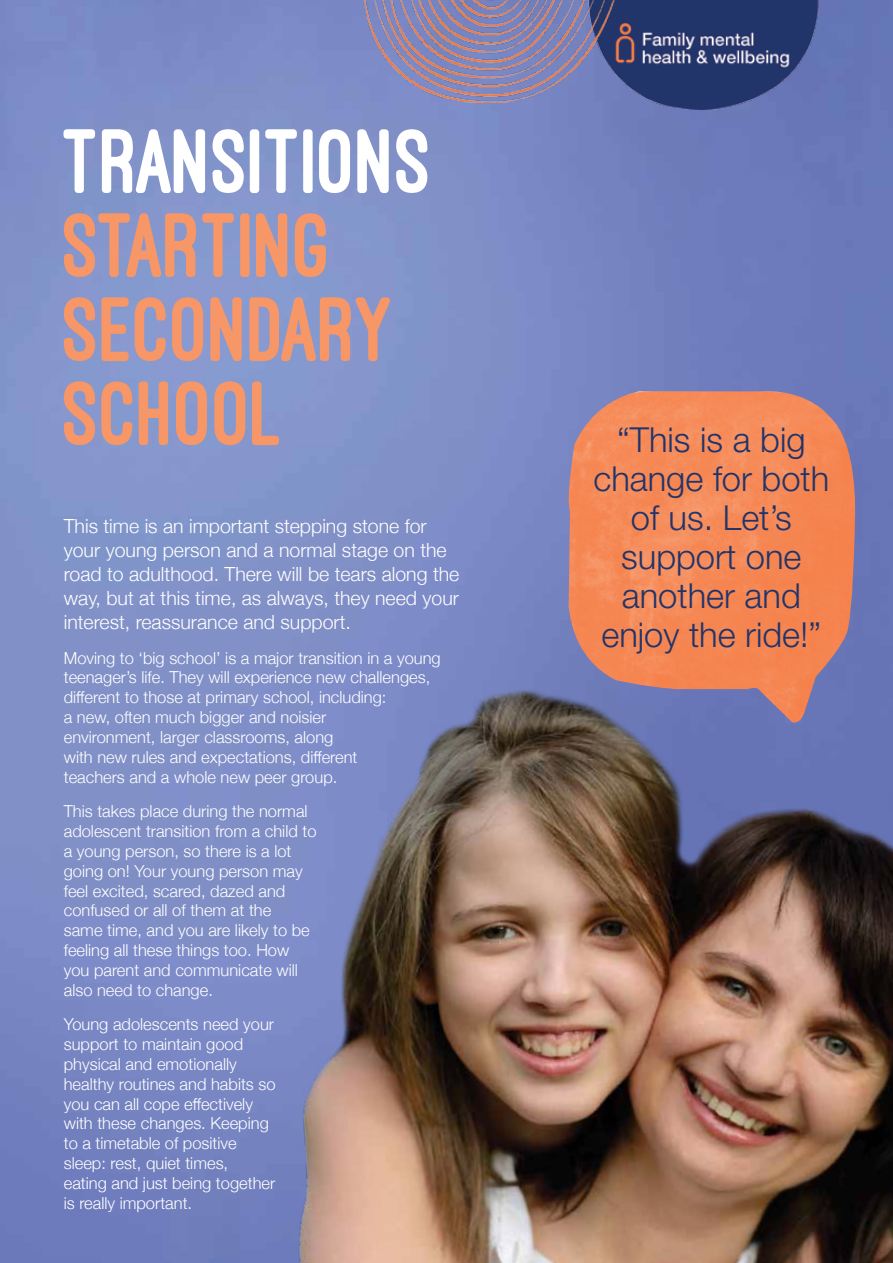
<style>
.page{position:relative;width:893px;height:1263px;background:#fff}
.page>*{position:absolute;margin:0;border:0;box-sizing:border-box;transform-origin:0 0}
.t1{font:800 94.5px/84px "Ostrich Sans";color:#f79667}
.t2{font:800 94.5px "Ostrich Sans";color:#fff}
.t3{font:300 34.5px/39px "Helvetica Neue CE";color:#223469;text-align:center}
.t4{font:300 19.5px/24px "Helvetica Neue";color:#fff}
.t5{font:300 16.5px/19.8px "Helvetica Neue";color:#fff}
</style>
<div class="page">
<img style="left:0;top:0;width:893px;height:1263px">
<img style="left:579px;top:0;width:255px;height:109px">
<img style="left:364px;top:0;width:255px;height:102px">
<img style="left:565px;top:391px;width:292px;height:262px">
<img style="left:210px;top:653px;width:683px;height:610px">
<h1 class="t2" style="left:64px;top:111px;width:371px">TRANSITIONS</h1>
<h1 class="t1" style="left:64px;top:204px;width:333px">STARTING<br>SECONDARY<br>SCHOOL</h1>
<p class="t4" style="left:64px;top:512px;width:397px">This time is an important stepping stone for your young person and a normal stage on the road to adulthood. There will be tears along the way, but at this time, as always, they need your interest, reassurance and support.</p>
<p class="t5" style="left:64px;top:647px;width:378px">Moving to ‘big school’ is a major transition in a young teenager’s life. They will experience new challenges, different to those at primary school, including:<br>a new, often much bigger and noisier<br>environment, larger classrooms, along<br>with new rules and expectations, different<br>teachers and a whole new peer group.</p>
<p class="t5" style="left:64px;top:800px;width:254px">This takes place during the normal adolescent transition from a child to a young person, so there is a lot going on! Your young person may feel excited, scared, dazed and confused or all of them at the<br>same time, and you are likely to be feeling all these things too. How you parent and communicate will also need to change.</p>
<p class="t5" style="left:64px;top:1013px;width:213px">Young adolescents need your support to maintain good physical and emotionally healthy routines and habits so you can all cope effectively with these changes. Keeping to a timetable of positive sleep: rest, quiet times,<br>eating and just being together is really important.</p>
<h2 class="t3" style="left:593px;top:420px;width:237px">“This is a big change for both of us. Let’s support one another and enjoy the ride!”</h2>
</div>
